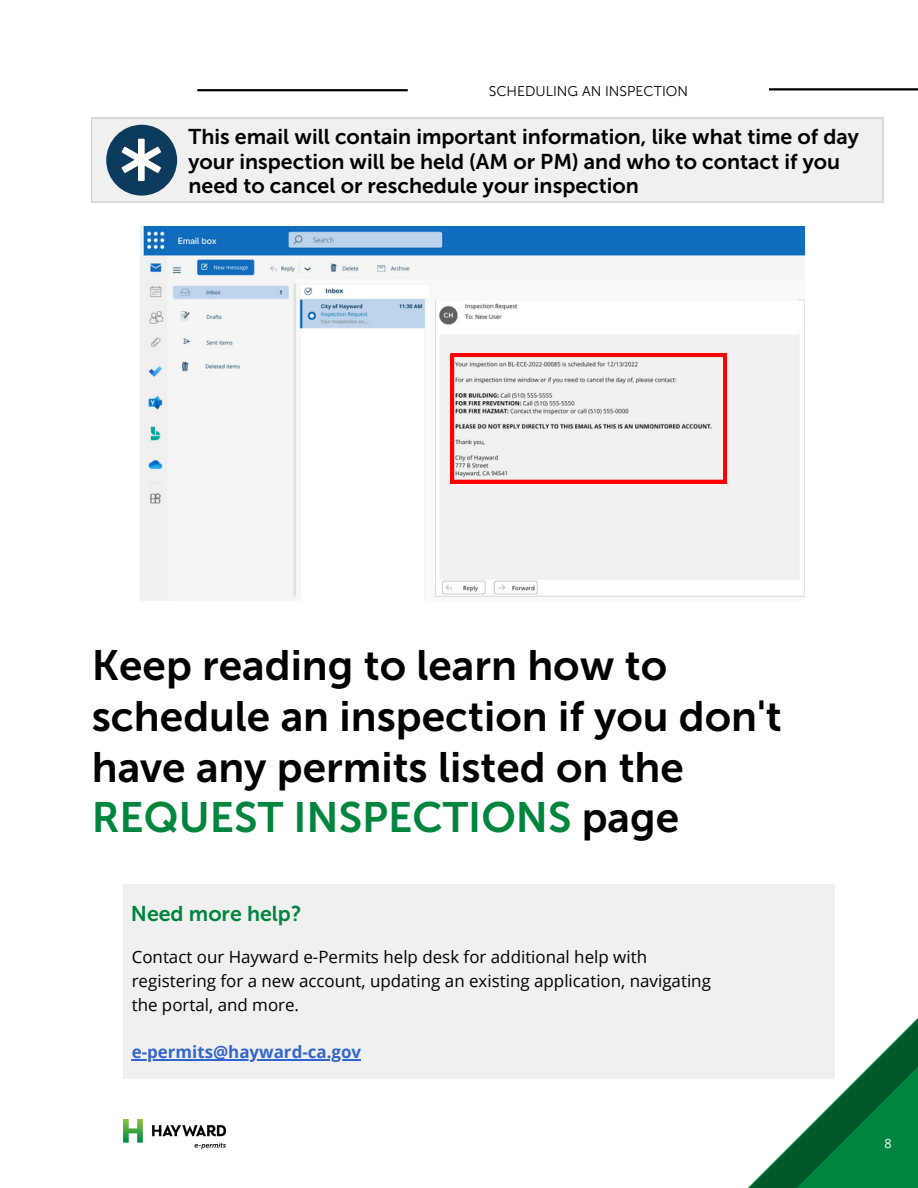
<style>
.page{position:relative;width:918px;height:1188px;background:#fff}
.page>*{position:absolute;margin:0;border:0;box-sizing:border-box;transform-origin:0 0}
.t1{font:42.3px/50.7px "Museo Sans 700";color:#000}
.t2{font:21.3px/24.8px "Museo Sans 700";color:#000}
.t3{font:21.3px "Museo Sans 700";color:#00853f}
.t4{font:16.95px/23.7px "Open Sans";color:#000}
.t5{font:700 16.95px "Open Sans";color:#36c}
.t6{font:14.1px "Museo Sans 300";color:#000}
.t7{font:12.75px "Open Sans";color:#fff}
.s1{color:#00853f}
</style>
<div class="page">
<hr style="left:197px;top:89px;width:211px;height:2px;background:#000">
<hr style="left:769px;top:88px;width:149px;height:2px;background:#000">
<svg style="left:748px;top:1018px;width:170px;height:170px"></svg>
<img style="left:123px;top:1119px;width:102px;height:30px">
<div style="left:91px;top:118px;width:792px;height:84px;background:#f0f0f0"></div>
<div style="left:106px;top:125px;width:71px;height:71px;background:#0d3b5e;border-radius:50%"></div>
<svg style="left:122px;top:139px;width:39px;height:42px"></svg>
<img style="left:140px;top:227px;width:664px;height:373px">
<svg style="left:451px;top:354px;width:275px;height:129px"></svg>
<div style="left:123px;top:884px;width:711px;height:195px;background:#f0f0f0"></div>
<hr style="left:132px;top:1059px;width:229px;height:1px;background:#36c">
<p class="t6" style="left:489px;top:83px;width:201px">SCHEDULING AN INSPECTION</p>
<p class="t2" style="left:189px;top:124px;width:672px">This email will contain important information, like what time of day your inspection will be held (AM or PM) and who to contact if you need to cancel or reschedule your inspection</p>
<h1 class="t1" style="left:92px;top:641px;width:692px">Keep reading to learn how to schedule an inspection if you don't have any permits listed on the<br><span class="s1">REQUEST INSPECTIONS</span> page</h1>
<p class="t3" style="left:131px;top:901px;width:172px">Need more help?</p>
<p class="t4" style="left:132px;top:945px;width:581px">Contact our Hayward e-Permits help desk for additional help with registering for a new account, updating an existing application, navigating the portal, and more.</p>
<p class="t5" style="left:132px;top:1040px;width:231px">e-permits@hayward-ca.gov</p>
<p class="t7" style="left:884px;top:1135px;width:9px">8</p>
</div>
